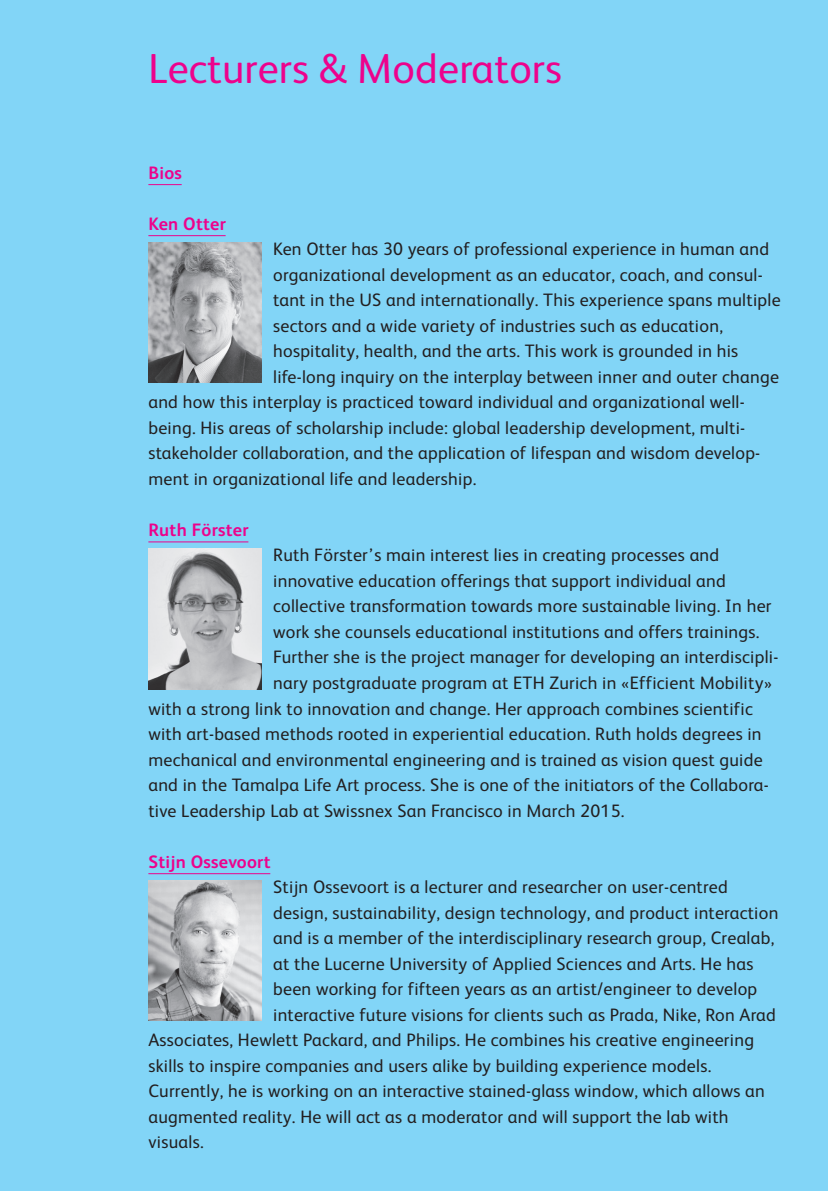
<style>
.page{position:relative;width:828px;height:1191px;background:#82d5f7}
.page>*{position:absolute;margin:0;border:0;box-sizing:border-box;transform-origin:0 0}
.t1{font:42px "FS Albert";letter-spacing:.005em;color:#ed028c}
.t2{font:18px "FS Albert";letter-spacing:.015em;color:#231f20}
.t3{font:700 18px "FS Albert";letter-spacing:.015em;color:#ed028c}
</style>
<div class="page">
<hr style="left:148px;top:184px;width:34px;height:1px;background:#ed028c">
<hr style="left:148px;top:235px;width:78px;height:1px;background:#ed028c">
<hr style="left:148px;top:541px;width:100px;height:1px;background:#ed028c">
<hr style="left:148px;top:873px;width:122px;height:1px;background:#ed028c">
<img style="left:148px;top:242px;width:114px;height:141px">
<img style="left:148px;top:548px;width:114px;height:141px">
<img style="left:148px;top:880px;width:114px;height:140px">
<h1 class="t1" style="left:148px;top:41px;width:415px">Lecturers &amp; Moderators</h1>
<p class="t3" style="left:148px;top:160px;width:35px">Bios</p>
<p class="t3" style="left:148px;top:211px;width:79px">Ken Otter</p>
<p class="t2" style="left:273px;top:237px;width:497px">Ken Otter has 30 years of professional experience in human and</p>
<p class="t2" style="left:273px;top:263px;width:491px">organizational development as an educator, coach, and consul-</p>
<p class="t2" style="left:273px;top:288px;width:509px">tant in the US and internationally. This experience spans multiple</p>
<p class="t2" style="left:273px;top:314px;width:451px">sectors and a wide variety of industries such as education,</p>
<p class="t2" style="left:273px;top:339px;width:467px">hospitality, health, and the arts. This work is grounded in his</p>
<p class="t2" style="left:273px;top:365px;width:507px">life-long inquiry on the interplay between inner and outer change</p>
<p class="t2" style="left:148px;top:390px;width:598px">and how this interplay is practiced toward individual and organizational well-</p>
<p class="t2" style="left:148px;top:416px;width:598px">being. His areas of scholarship include: global leadership development, multi-</p>
<p class="t2" style="left:148px;top:441px;width:613px">stakeholder collaboration, and the application of lifespan and wisdom develop-</p>
<p class="t2" style="left:148px;top:467px;width:329px">ment in organizational life and leadership.</p>
<p class="t3" style="left:148px;top:517px;width:102px">Ruth Förster</p>
<p class="t2" style="left:273px;top:543px;width:448px">Ruth Förster’s main interest lies in creating processes and</p>
<p class="t2" style="left:273px;top:569px;width:454px">innovative education offerings that support individual and</p>
<p class="t2" style="left:273px;top:594px;width:500px">collective transformation towards more sustainable living. In her</p>
<p class="t2" style="left:273px;top:620px;width:488px">work she counsels educational institutions and offers trainings.</p>
<p class="t2" style="left:273px;top:645px;width:507px">Further she is the project manager for developing an interdiscipli-</p>
<p class="t2" style="left:273px;top:671px;width:500px">nary postgraduate program at ETH Zurich in «Efficient Mobility»</p>
<p class="t2" style="left:148px;top:696px;width:606px">with a strong link to innovation and change. Her approach combines scientific</p>
<p class="t2" style="left:148px;top:722px;width:615px">with art-based methods rooted in experiential education. Ruth holds degrees in</p>
<p class="t2" style="left:148px;top:747px;width:616px">mechanical and environmental engineering and is trained as vision quest guide</p>
<p class="t2" style="left:148px;top:773px;width:622px">and in the Tamalpa Life Art process. She is one of the initiators of the Collabora-</p>
<p class="t2" style="left:148px;top:798px;width:478px">tive Leadership Lab at Swissnex San Francisco in March 2015.</p>
<p class="t3" style="left:148px;top:849px;width:124px">Stijn Ossevoort</p>
<p class="t2" style="left:273px;top:875px;width:456px">Stijn Ossevoort is a lecturer and researcher on user-centred</p>
<p class="t2" style="left:273px;top:900px;width:507px">design, sustainability, design technology, and product interaction</p>
<p class="t2" style="left:273px;top:926px;width:503px">and is a member of the interdisciplinary research group, Crealab,</p>
<p class="t2" style="left:273px;top:951px;width:482px">at the Lucerne University of Applied Sciences and Arts. He has</p>
<p class="t2" style="left:273px;top:977px;width:485px">been working for fifteen years as an artist/engineer to develop</p>
<p class="t2" style="left:273px;top:1002px;width:504px">interactive future visions for clients such as Prada, Nike, Ron Arad</p>
<p class="t2" style="left:148px;top:1028px;width:607px">Associates, Hewlett Packard, and Philips. He combines his creative engineering</p>
<p class="t2" style="left:148px;top:1053px;width:564px">skills to inspire companies and users alike by building experience models.</p>
<p class="t2" style="left:148px;top:1079px;width:618px">Currently, he is working on an interactive stained-glass window, which allows an</p>
<p class="t2" style="left:148px;top:1104px;width:582px">augmented reality. He will act as a moderator and will support the lab with</p>
<p class="t2" style="left:148px;top:1130px;width:57px">visuals.</p>
</div>
